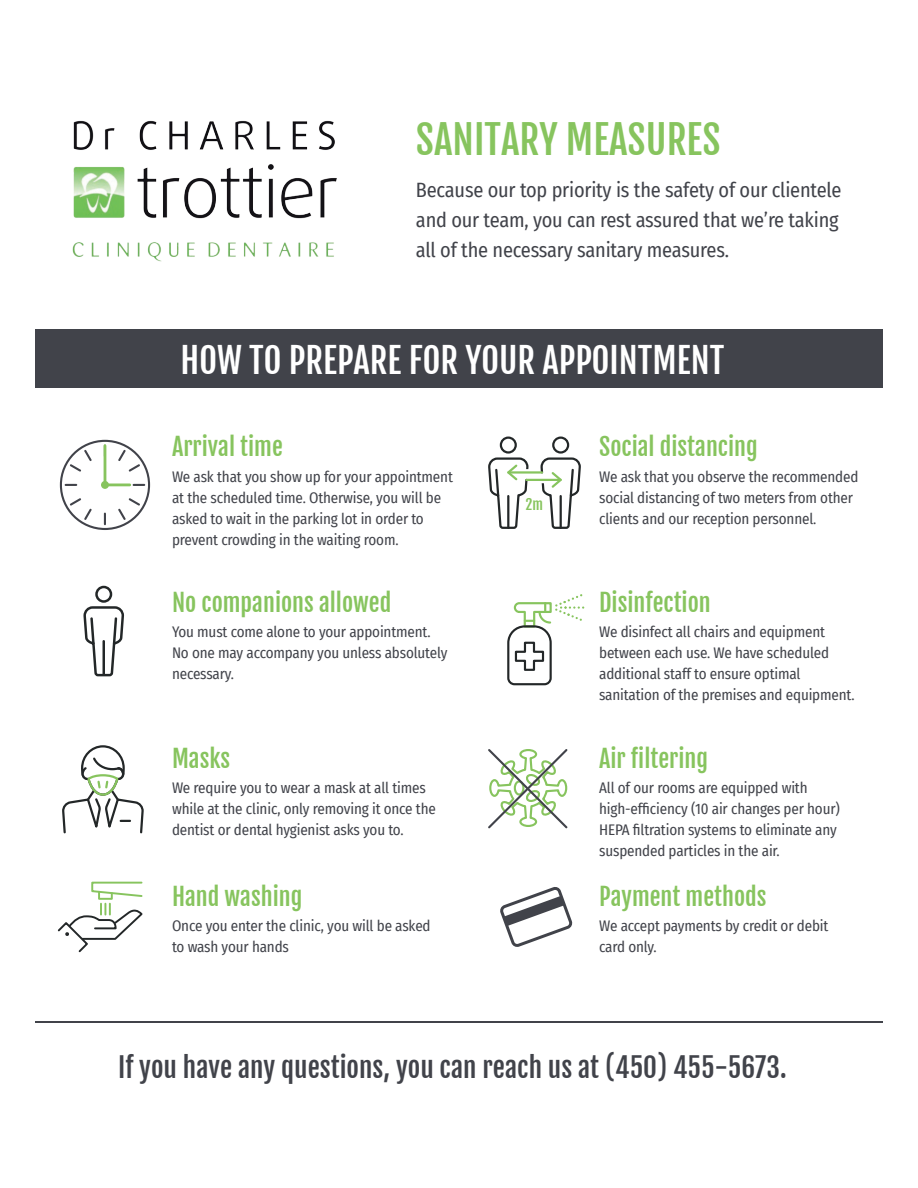
<style>
.page{position:relative;width:918px;height:1188px;background:#fff}
.page>*{position:absolute;margin:0;border:0;box-sizing:border-box;transform-origin:0 0}
.t1{font:39px "Fjalla One";color:#87c45e}
.t2{font:34.5px "Fjalla One";color:#fff}
.t3{font:27px "Fjalla One";color:#41434a}
.t4{font:24px "Fjalla One";color:#87c45e}
.t5{font:20.25px/30px "Fira Sans Condensed";letter-spacing:-.01em;color:#41434a}
.t6{font:15px/21px "Fira Sans Condensed";letter-spacing:-.01em;color:#41434a}
.t7{font:14.25px "Fjalla One";color:#87c45e}
</style>
<div class="page">
<img style="left:72px;top:120px;width:265px;height:142px">
<div style="left:36px;top:329px;width:847px;height:59px;background:#41434a"></div>
<hr style="left:36px;top:1021px;width:847px;height:2px;background:#41434a">
<div style="left:60px;top:440px;width:90px;height:90px;border:2px solid #41434a;border-radius:50%"></div>
<svg style="left:66px;top:484px;width:10px;height:2px"></svg>
<svg style="left:68px;top:498px;width:24px;height:24px"></svg>
<svg style="left:104px;top:514px;width:2px;height:10px"></svg>
<svg style="left:68px;top:448px;width:24px;height:24px"></svg>
<svg style="left:118px;top:498px;width:24px;height:24px"></svg>
<svg style="left:102px;top:443px;width:42px;height:45px"></svg>
<div style="left:101px;top:481px;width:8px;height:8px;background:#87c45e;border-radius:50%"></div>
<svg style="left:83px;top:585px;width:41px;height:92px"></svg>
<svg style="left:57px;top:881px;width:86px;height:72px"></svg>
<svg style="left:62px;top:745px;width:81px;height:89px"></svg>
<div style="left:500px;top:437px;width:17px;height:17px;border:2px solid #232728;border-radius:50%"></div>
<div style="left:552px;top:437px;width:17px;height:17px;border:2px solid #232728;border-radius:50%"></div>
<svg style="left:488px;top:457px;width:42px;height:72px"></svg>
<hr style="left:508px;top:471px;width:34px;height:3px;background:#87c45e">
<svg style="left:539px;top:457px;width:42px;height:72px"></svg>
<hr style="left:526px;top:479px;width:35px;height:2px;background:#87c45e">
<svg style="left:507px;top:594px;width:77px;height:92px"></svg>
<svg style="left:488px;top:749px;width:80px;height:80px"></svg>
<svg style="left:500px;top:887px;width:73px;height:60px"></svg>
<h1 class="t1" style="left:416px;top:115px;width:306px">SANITARY MEASURES</h1>
<h3 class="t5" style="left:416px;top:174px;width:427px">Because our top priority is the safety of our clientele and our team, you can rest assured that we’re taking all of the necessary sanitary measures.</h3>
<h2 class="t2" style="left:181px;top:340px;width:545px">HOW TO PREPARE FOR YOUR APPOINTMENT</h2>
<h3 class="t4" style="left:172px;top:432px;width:112px">Arrival time</h3>
<p class="t6" style="left:172px;top:465px;width:282px">We ask that you show up for your appointment at the scheduled time. Otherwise, you will be asked to wait in the parking lot in order to prevent crowding in the waiting room.</p>
<h3 class="t4" style="left:172px;top:588px;width:221px">No companions allowed</h3>
<p class="t6" style="left:172px;top:621px;width:277px">You must come alone to your appointment.<br>No one may accompany you unless absolutely necessary.</p>
<h3 class="t4" style="left:172px;top:744px;width:60px">Masks</h3>
<p class="t6" style="left:172px;top:777px;width:265px">We require you to wear a mask at all times while at the clinic, only removing it once the dentist or dental hygienist asks you to.</p>
<h3 class="t4" style="left:172px;top:881px;width:132px">Hand washing</h3>
<p class="t6" style="left:172px;top:915px;width:260px">Once you enter the clinic, you will be asked to wash your hands</p>
<p class="t7" style="left:525px;top:495px;width:19px">2m</p>
<h3 class="t4" style="left:599px;top:432px;width:160px">Social distancing</h3>
<p class="t6" style="left:599px;top:465px;width:261px">We ask that you observe the recommended social distancing of two meters from other clients and our reception personnel.</p>
<h3 class="t4" style="left:599px;top:588px;width:113px">Disinfection</h3>
<p class="t6" style="left:599px;top:621px;width:257px">We disinfect all chairs and equipment between each use. We have scheduled additional staff to ensure optimal sanitation of the premises and equipment.</p>
<h3 class="t4" style="left:599px;top:744px;width:110px">Air filtering</h3>
<p class="t6" style="left:599px;top:777px;width:242px">All of our rooms are equipped with high-efficiency (10 air changes per hour)<br>HEPA filtration systems to eliminate any suspended particles in the air.</p>
<h3 class="t4" style="left:599px;top:881px;width:169px">Payment methods</h3>
<p class="t6" style="left:599px;top:915px;width:231px">We accept payments by credit or debit card only.</p>
<h3 class="t3" style="left:118px;top:1050px;width:670px">If you have any questions, you can reach us at (450) 455-5673.</h3>
</div>
